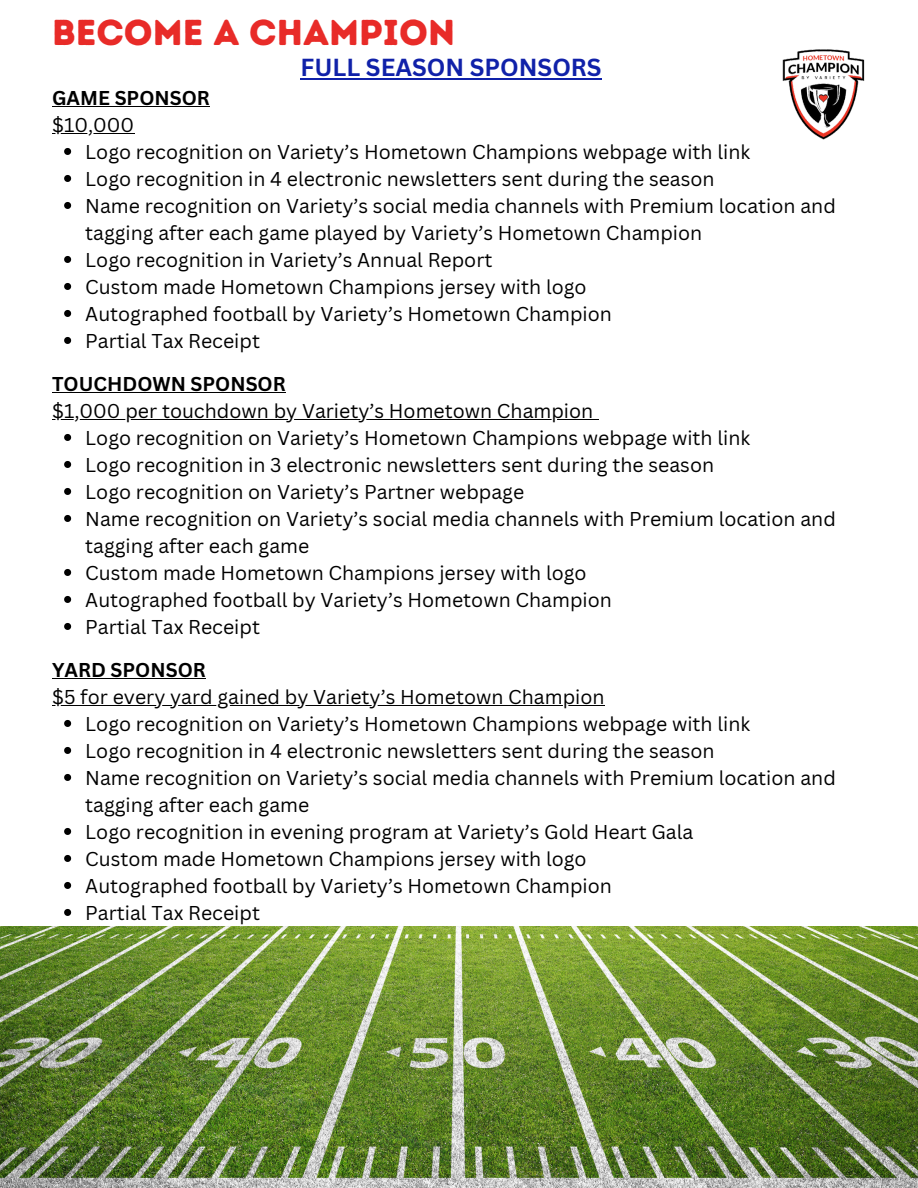
<style>
.page{position:relative;width:918px;height:1188px;background:#fff}
.page>*{position:absolute;margin:0;border:0;box-sizing:border-box;transform-origin:0 0}
.t1{font:36px "Intro Rust Base";color:#e82b28}
.t2{font:700 24px "Canva Sans";color:#1021a9}
.t3{font:19.5px/27px "Canva Sans";color:#000}
.t4{font:700 19.5px "Canva Sans";color:#000}
</style>
<div class="page">
<img style="left:0;top:927px;width:918px;height:261px">
<hr style="left:301px;top:78px;width:301px;height:2px;background:#1021a9">
<hr style="left:52px;top:106px;width:158px;height:1px;background:#000">
<hr style="left:52px;top:133px;width:82px;height:1px;background:#000">
<svg style="left:64px;top:148px;width:7px;height:7px"></svg>
<svg style="left:64px;top:175px;width:7px;height:7px"></svg>
<svg style="left:64px;top:202px;width:7px;height:7px"></svg>
<svg style="left:64px;top:256px;width:7px;height:7px"></svg>
<svg style="left:64px;top:283px;width:7px;height:7px"></svg>
<svg style="left:64px;top:310px;width:7px;height:7px"></svg>
<svg style="left:64px;top:337px;width:7px;height:7px"></svg>
<hr style="left:52px;top:392px;width:234px;height:1px;background:#000">
<hr style="left:52px;top:419px;width:542px;height:1px;background:#000">
<svg style="left:64px;top:434px;width:7px;height:7px"></svg>
<svg style="left:64px;top:461px;width:7px;height:7px"></svg>
<svg style="left:64px;top:488px;width:7px;height:7px"></svg>
<svg style="left:64px;top:515px;width:7px;height:7px"></svg>
<svg style="left:64px;top:569px;width:7px;height:7px"></svg>
<svg style="left:64px;top:596px;width:7px;height:7px"></svg>
<svg style="left:64px;top:623px;width:7px;height:7px"></svg>
<hr style="left:52px;top:678px;width:154px;height:1px;background:#000">
<hr style="left:52px;top:705px;width:553px;height:1px;background:#000">
<svg style="left:64px;top:720px;width:7px;height:7px"></svg>
<svg style="left:64px;top:747px;width:7px;height:7px"></svg>
<svg style="left:64px;top:774px;width:7px;height:7px"></svg>
<svg style="left:64px;top:828px;width:7px;height:7px"></svg>
<svg style="left:64px;top:855px;width:7px;height:7px"></svg>
<svg style="left:64px;top:882px;width:7px;height:7px"></svg>
<svg style="left:64px;top:909px;width:7px;height:7px"></svg>
<img style="left:782px;top:49px;width:83px;height:91px">
<p class="t1" style="left:52px;top:10px;width:405px">BECOME A CHAMPION</p>
<p class="t2" style="left:301px;top:50px;width:303px">FULL SEASON SPONSORS</p>
<p class="t4" style="left:52px;top:84px;width:159px">GAME SPONSOR</p>
<h2 class="t3" style="left:85px;top:111px;width:666px;text-indent:-33px">$10,000<br>Logo recognition on Variety’s Hometown Champions webpage with link</h2>
<p class="t3" style="left:85px;top:165px;width:631px">Logo recognition in 4 electronic newsletters sent during the season</p>
<p class="t3" style="left:85px;top:192px;width:752px">Name recognition on Variety’s social media channels with Premium location and tagging after each game played by Variety’s Hometown Champion</p>
<p class="t3" style="left:85px;top:246px;width:409px">Logo recognition in Variety’s Annual Report</p>
<p class="t3" style="left:85px;top:273px;width:503px">Custom made Hometown Champions jersey with logo</p>
<p class="t3" style="left:85px;top:300px;width:528px">Autographed football by Variety’s Hometown Champion</p>
<p class="t3" style="left:85px;top:327px;width:176px">Partial Tax Receipt</p>
<p class="t4" style="left:52px;top:370px;width:235px">TOUCHDOWN SPONSOR</p>
<p class="t3" style="left:52px;top:397px;width:543px">$1,000 per touchdown by Variety’s Hometown Champion</p>
<p class="t3" style="left:85px;top:424px;width:666px">Logo recognition on Variety’s Hometown Champions webpage with link</p>
<p class="t3" style="left:85px;top:451px;width:630px">Logo recognition in 3 electronic newsletters sent during the season</p>
<p class="t3" style="left:85px;top:478px;width:440px">Logo recognition on Variety’s Partner webpage</p>
<p class="t3" style="left:85px;top:505px;width:752px">Name recognition on Variety’s social media channels with Premium location and tagging after each game</p>
<p class="t3" style="left:85px;top:559px;width:503px">Custom made Hometown Champions jersey with logo</p>
<p class="t3" style="left:85px;top:586px;width:528px">Autographed football by Variety’s Hometown Champion</p>
<p class="t3" style="left:85px;top:613px;width:176px">Partial Tax Receipt</p>
<p class="t4" style="left:52px;top:656px;width:155px">YARD SPONSOR</p>
<p class="t3" style="left:52px;top:683px;width:554px">$5 for every yard gained by Variety’s Hometown Champion</p>
<p class="t3" style="left:85px;top:710px;width:666px">Logo recognition on Variety’s Hometown Champions webpage with link</p>
<p class="t3" style="left:85px;top:737px;width:631px">Logo recognition in 4 electronic newsletters sent during the season</p>
<p class="t3" style="left:85px;top:764px;width:752px">Name recognition on Variety’s social media channels with Premium location and tagging after each game</p>
<p class="t3" style="left:85px;top:818px;width:610px">Logo recognition in evening program at Variety’s Gold Heart Gala</p>
<p class="t3" style="left:85px;top:845px;width:503px">Custom made Hometown Champions jersey with logo</p>
<p class="t3" style="left:85px;top:872px;width:528px">Autographed football by Variety’s Hometown Champion</p>
<p class="t3" style="left:85px;top:899px;width:176px">Partial Tax Receipt</p>
</div>
